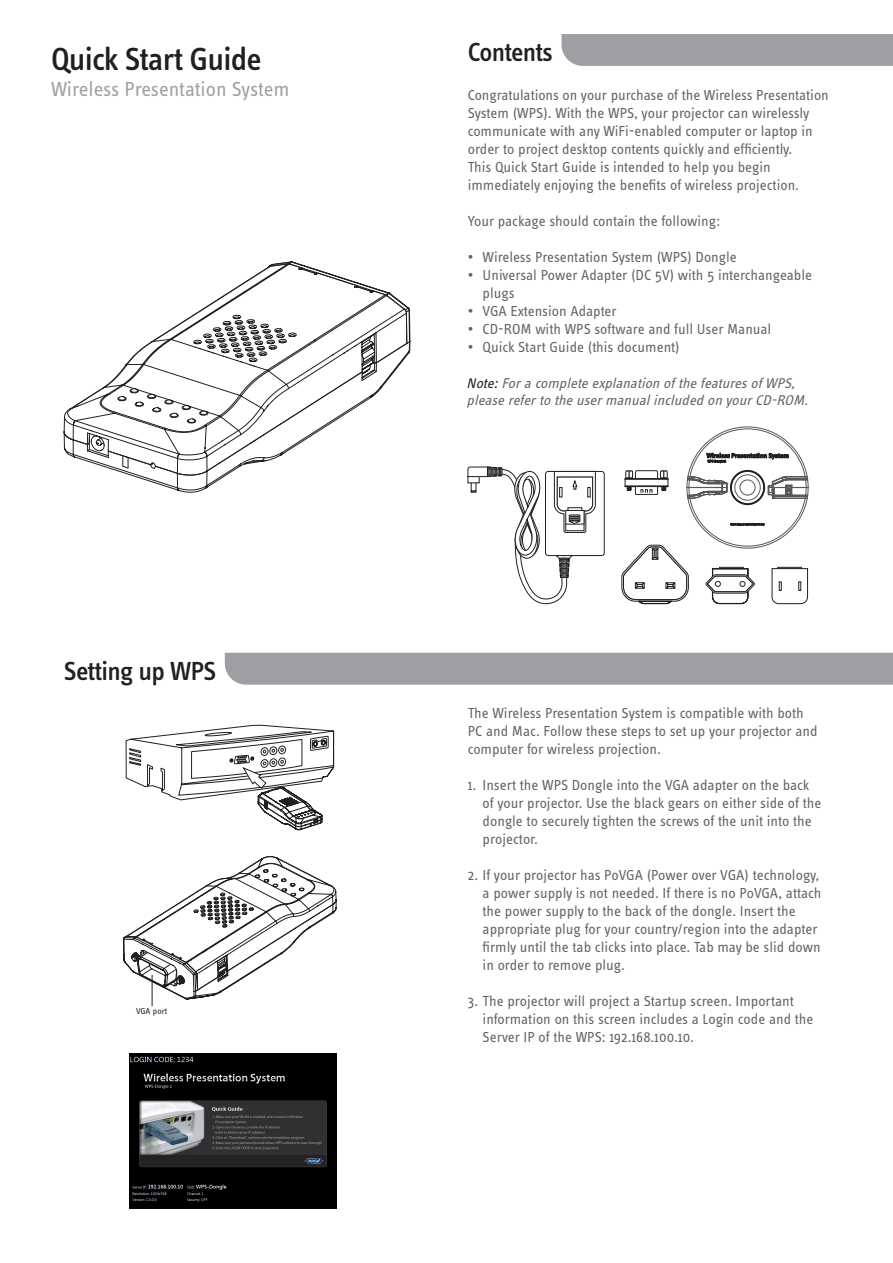
<style>
.page{position:relative;width:893px;height:1263px;background:#fff}
.page>*{position:absolute;margin:0;border:0;box-sizing:border-box;transform-origin:0 0}
.t1{font:500 33px "Info Text";letter-spacing:-.025em;color:#231f20}
._00{font:500 27px "Info Text";letter-spacing:-.025em;color:#231f20}
.t2{font:21px "Info Text";color:#9d9fa2}
._02{font:15px/18px "Info Text";color:#636366}
.Itailc{font:italic 14.55px/16.5px "Info Text";color:#636366}
.t3{font:9px "Info Text";color:#231f20}
.s1{color:#231f20}
</style>
<div class="page">
<div style="left:225px;top:653px;width:668px;height:32px;background:#9d9fa2"></div>
<div style="left:562px;top:34px;width:331px;height:32px;background:#9d9fa2"></div>
<svg style="left:73px;top:261px;width:338px;height:228px"></svg>
<div style="left:545px;top:471px;width:59px;height:85px;border:1px solid #231f20;border-radius:3px"></div>
<svg style="left:468px;top:466px;width:128px;height:138px"></svg>
<svg style="left:621px;top:426px;width:187px;height:178px"></svg>
<svg style="left:126px;top:725px;width:208px;height:105px"></svg>
<img style="left:129px;top:1053px;width:207px;height:156px">
<svg style="left:123px;top:856px;width:214px;height:143px"></svg>
<hr style="left:152px;top:975px;width:1px;height:31px;background:#231f20">
<p class="_00" style="left:468px;top:37px;width:87px">Contents</p>
<p class="t1" style="left:51px;top:40px;width:212px">Quick Start Guide</p>
<p class="t2" style="left:51px;top:77px;width:240px">Wireless Presentation System</p>
<p class="_02" style="left:468px;top:86px;width:363px">Congratulations on your purchase of the Wireless Presentation System (WPS). With the WPS, your projector can wirelessly communicate with any WiFi-enabled computer or laptop in order to project desktop contents quickly and efficiently.</p>
<p class="_02" style="left:468px;top:158px;width:333px">This Quick Start Guide is intended to help you begin immediately enjoying the benefits of wireless projection.</p>
<p class="_02" style="left:468px;top:212px;width:254px">Your package should contain the following:</p>
<p class="_02" style="left:468px;top:248px;width:271px">• Wireless Presentation System (WPS) Dongle</p>
<p class="_02" style="left:483px;top:266px;width:331px;text-indent:-15px">• Universal Power Adapter (DC 5V) with 5 interchangeable plugs</p>
<p class="_02" style="left:468px;top:302px;width:151px">• VGA Extension Adapter</p>
<p class="_02" style="left:468px;top:320px;width:305px">• CD-ROM with WPS software and full User Manual</p>
<p class="_02" style="left:468px;top:338px;width:213px">• Quick Start Guide (this document)</p>
<p class="Itailc" style="left:467px;top:375px;width:347px"><span class="s1">Note:</span> For a complete explanation of the features of WPS, please refer to the user manual included on your CD-ROM.</p>
<p class="_00" style="left:64px;top:656px;width:154px">Setting up WPS</p>
<p class="t3" style="left:136px;top:1005px;width:33px">VGA port</p>
<p class="_02" style="left:468px;top:704px;width:351px">The Wireless Presentation System is compatible with both<br>PC and Mac. Follow these steps to set up your projector and computer for wireless projection.</p>
<p class="_02" style="left:483px;top:776px;width:340px;text-indent:-15px">1. Insert the WPS Dongle into the VGA adapter on the back of your projector. Use the black gears on either side of the dongle to securely tighten the screws of the unit into the projector.</p>
<p class="_02" style="left:483px;top:866px;width:340px;text-indent:-15px">2. If your projector has PoVGA (Power over VGA) technology, a power supply is not needed. If there is no PoVGA, attach the power supply to the back of the dongle. Insert the appropriate plug for your country/region into the adapter firmly until the tab clicks into place. Tab may be slid down in order to remove plug.</p>
<p class="_02" style="left:483px;top:992px;width:332px;text-indent:-15px">3. The projector will project a Startup screen. Important information on this screen includes a Login code and the<br>Server IP of the WPS: 192.168.100.10.</p>
</div>
